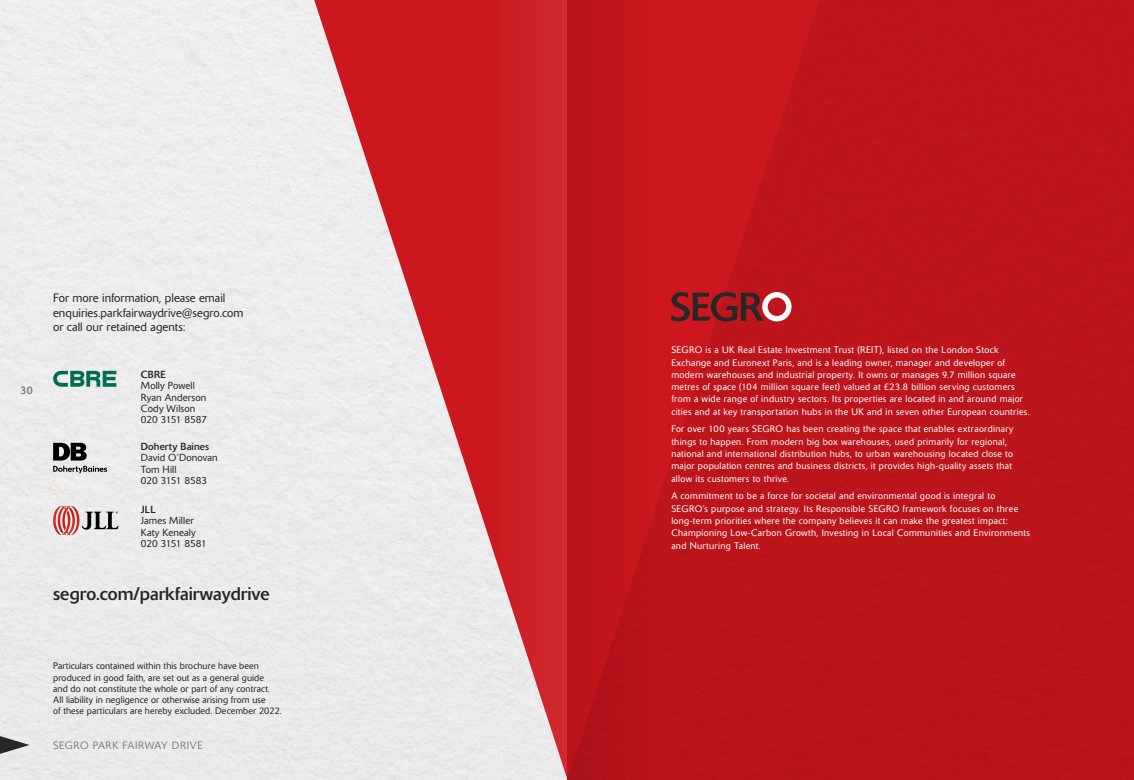
<style>
.page{position:relative;width:1134px;height:780px;background:#fff}
.page>*{position:absolute;margin:0;border:0;box-sizing:border-box;transform-origin:0 0}
.t1{font:18.12px "Delta BQ";color:#282727}
.t2{font:300 12px/14.4px "Delta BQ";letter-spacing:.005em;color:#282727}
.t3{font:300 10.62px "Delta BQ";letter-spacing:.055em;color:#808285}
.t4{font:300 10.25px/11.4px "Delta BQ";letter-spacing:.005em;color:#282727}
.t5{font:10.25px "Delta BQ";letter-spacing:.015em;color:#282727}
.t6{font:300 9.38px/12.2px "Delta BQ";letter-spacing:.04em;color:#fff}
.t7{font:300 9.38px/11.2px "Delta BQ";letter-spacing:.01em;color:#282727}
</style>
<div class="page">
<div style="left:0;top:0;width:314px;height:780px;background:#ececee"></div>
<div style="left:567px;top:0;width:567px;height:780px;background:#bc151c"></div>
<svg style="left:314px;top:0;width:505px;height:780px"></svg>
<svg style="left:689px;top:292px;width:102px;height:29px"></svg>
<div style="left:19px;top:628px;width:291px;height:121px;background:#eaeaec"></div>
<svg style="left:53px;top:443px;width:54px;height:30px;background:#939394"></svg>
<svg style="left:53px;top:371px;width:63px;height:16px"></svg>
<svg style="left:53px;top:506px;width:66px;height:29px;background:#c5a5a5"></svg>
<svg style="left:445px;top:0;width:122px;height:780px;background:#d45055"></svg>
<div style="left:567px;top:0;width:122px;height:780px;background:#c0151c"></div>
<svg style="left:0;top:736px;width:30px;height:17px"></svg>
<p class="t3" style="left:20px;top:384px;width:14px">30</p>
<p class="t2" style="left:53px;top:291px;width:192px">For more information, please email enquiries.parkfairwaydrive@segro.com or call our retained agents:</p>
<p class="t5" style="left:141px;top:368px;width:27px">CBRE</p>
<p class="t4" style="left:141px;top:380px;width:68px">Molly Powell<br>Ryan Anderson<br>Cody Wilson<br>020 3151 8587</p>
<p class="t5" style="left:141px;top:440px;width:70px">Doherty Baines</p>
<p class="t4" style="left:141px;top:452px;width:78px">David O’Donovan<br>Tom Hill<br>020 3151 8583</p>
<p class="t5" style="left:141px;top:503px;width:16px">JLL</p>
<p class="t4" style="left:141px;top:515px;width:68px">James Miller<br>Katy Kenealy<br>020 3151 8581</p>
<h1 class="t1" style="left:53px;top:582px;width:218px">segro.com/parkfairwaydrive</h1>
<p class="t7" style="left:53px;top:660px;width:230px">Particulars contained within this brochure have been produced in good faith, are set out as a general guide<br>and do not constitute the whole or part of any contract.<br>All liability in negligence or otherwise arising from use<br>of these particulars are hereby excluded. December 2022.</p>
<p class="t3" style="left:53px;top:739px;width:151px">SEGRO PARK FAIRWAY DRIVE</p>
<p class="t6" style="left:671px;top:344px;width:360px">SEGRO is a UK Real Estate Investment Trust (REIT), listed on the London Stock Exchange and Euronext Paris, and is a leading owner, manager and developer of modern warehouses and industrial property. It owns or manages 9.7 million square metres of space (104 million square feet) valued at £23.8 billion serving customers from a wide range of industry sectors. Its properties are located in and around major cities and at key transportation hubs in the UK and in seven other European countries.</p>
<p class="t6" style="left:671px;top:423px;width:344px">For over 100 years SEGRO has been creating the space that enables extraordinary things to happen. From modern big box warehouses, used primarily for regional, national and international distribution hubs, to urban warehousing located close to major population centres and business districts, it provides high-quality assets that allow its customers to thrive.</p>
<p class="t6" style="left:671px;top:490px;width:360px">A commitment to be a force for societal and environmental good is integral to SEGRO’s purpose and strategy. Its Responsible SEGRO framework focuses on three long-term priorities where the company believes it can make the greatest impact:<br>Championing Low-Carbon Growth, Investing in Local Communities and Environments and Nurturing Talent.</p>
</div>
